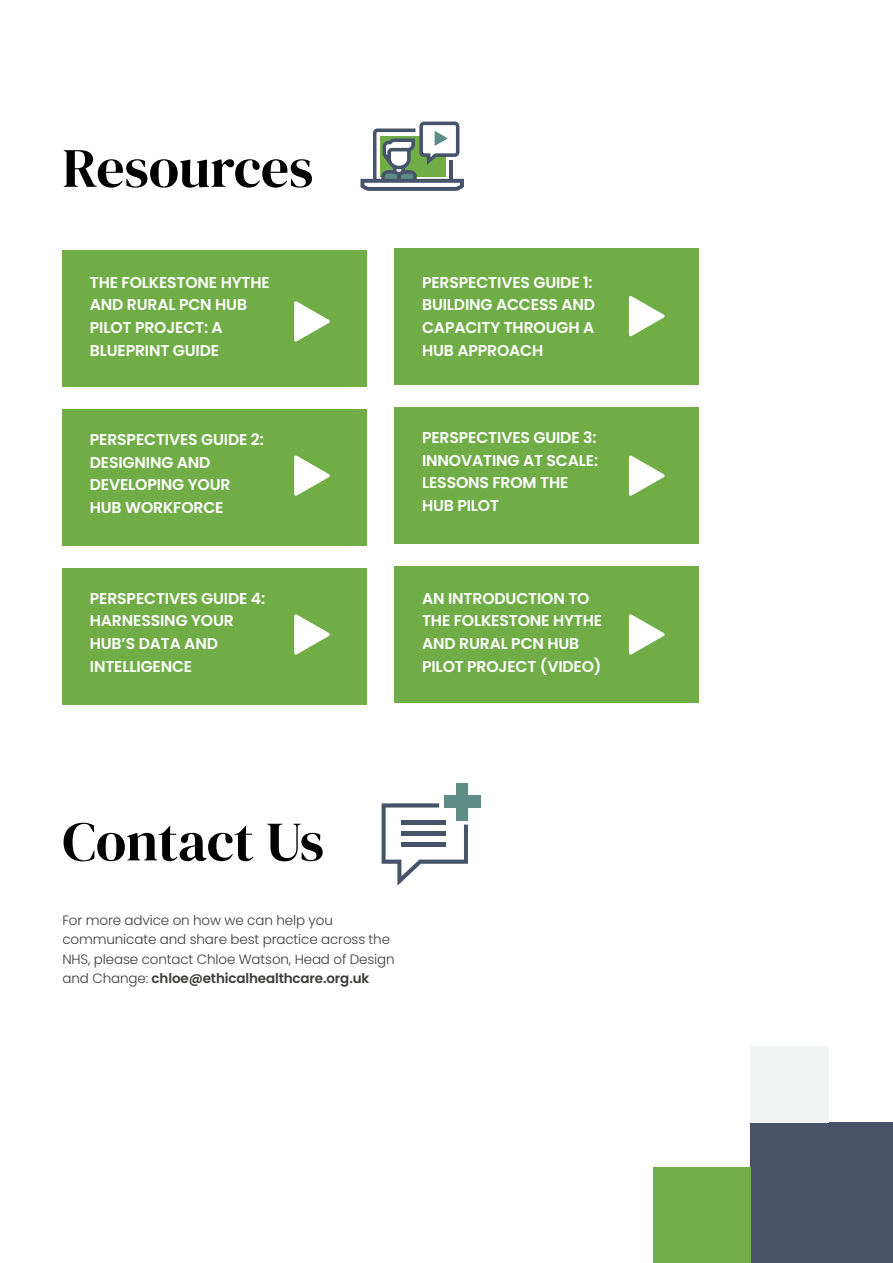
<style>
.page{position:relative;width:893px;height:1263px;background:#fff}
.page>*{position:absolute;margin:0;border:0;box-sizing:border-box;transform-origin:0 0}
.t1{font:55.5px "DM Serif Display";color:#000}
.t2{font:600 15.6px/22.6px "Poppins";letter-spacing:-.01em;color:#fff}
.t3{font:300 13.5px/19.5px "Poppins";letter-spacing:-.01em;color:#3c3c3b}
.s1{font-weight:600}
</style>
<div class="page">
<div style="left:751px;top:1123px;width:142px;height:140px;background:#485369"></div>
<div style="left:653px;top:1167px;width:98px;height:96px;background:#71ae47"></div>
<div style="left:751px;top:1046px;width:78px;height:77px;background:#f1f5f3"></div>
<svg style="left:382px;top:803px;width:86px;height:83px"></svg>
<div style="left:401px;top:820px;width:44px;height:5px;background:#45546b"></div>
<hr style="left:401px;top:831px;width:44px;height:4px;background:#45546b">
<hr style="left:401px;top:842px;width:44px;height:4px;background:#45546b">
<div style="left:456px;top:783px;width:12px;height:37px;background:#5c8c85"></div>
<div style="left:444px;top:795px;width:36px;height:12px;background:#5c8c85"></div>
<svg style="left:360px;top:122px;width:104px;height:69px"></svg>
<div style="left:62px;top:251px;width:304px;height:136px;background:#70ad47"></div>
<svg style="left:294px;top:301px;width:36px;height:41px"></svg>
<div style="left:395px;top:249px;width:304px;height:136px;background:#70ad47"></div>
<svg style="left:629px;top:296px;width:36px;height:41px"></svg>
<div style="left:62px;top:409px;width:304px;height:137px;background:#70ad47"></div>
<svg style="left:294px;top:455px;width:36px;height:41px"></svg>
<div style="left:395px;top:407px;width:304px;height:137px;background:#70ad47"></div>
<svg style="left:629px;top:455px;width:36px;height:41px"></svg>
<div style="left:62px;top:568px;width:304px;height:137px;background:#70ad47"></div>
<svg style="left:294px;top:614px;width:36px;height:41px"></svg>
<div style="left:395px;top:566px;width:304px;height:137px;background:#70ad47"></div>
<svg style="left:629px;top:614px;width:36px;height:41px"></svg>
<p class="t1" style="left:62px;top:136px;width:252px">Resources</p>
<p class="t2" style="left:90px;top:271px;width:182px">THE FOLKESTONE HYTHE<br>AND RURAL PCN HUB<br>PILOT PROJECT: A<br>BLUEPRINT GUIDE</p>
<p class="t2" style="left:422px;top:271px;width:174px">PERSPECTIVES GUIDE 1:<br>BUILDING ACCESS AND<br>CAPACITY THROUGH A<br>HUB APPROACH</p>
<p class="t2" style="left:90px;top:428px;width:175px">PERSPECTIVES GUIDE 2:<br>DESIGNING AND<br>DEVELOPING YOUR<br>HUB WORKFORCE</p>
<p class="t2" style="left:422px;top:426px;width:178px">PERSPECTIVES GUIDE 3:<br>INNOVATING AT SCALE:<br>LESSONS FROM THE<br>HUB PILOT</p>
<p class="t2" style="left:90px;top:587px;width:177px">PERSPECTIVES GUIDE 4:<br>HARNESSING YOUR</p>
<p class="t2" style="left:90px;top:632px;width:130px">HUB’S DATA AND</p>
<p class="t2" style="left:90px;top:655px;width:104px">INTELLIGENCE</p>
<p class="t2" style="left:422px;top:587px;width:182px">AN INTRODUCTION TO<br>THE FOLKESTONE HYTHE<br>AND RURAL PCN HUB<br>PILOT PROJECT (VIDEO)</p>
<p class="t1" style="left:62px;top:809px;width:263px">Contact Us</p>
<p class="t3" style="left:62px;top:910px;width:334px">For more advice on how we can help you communicate and share best practice across the NHS, please contact Chloe Watson, Head of Design and Change: <span class="s1">chloe@ethicalhealthcare.org.uk</span></p>
</div>
